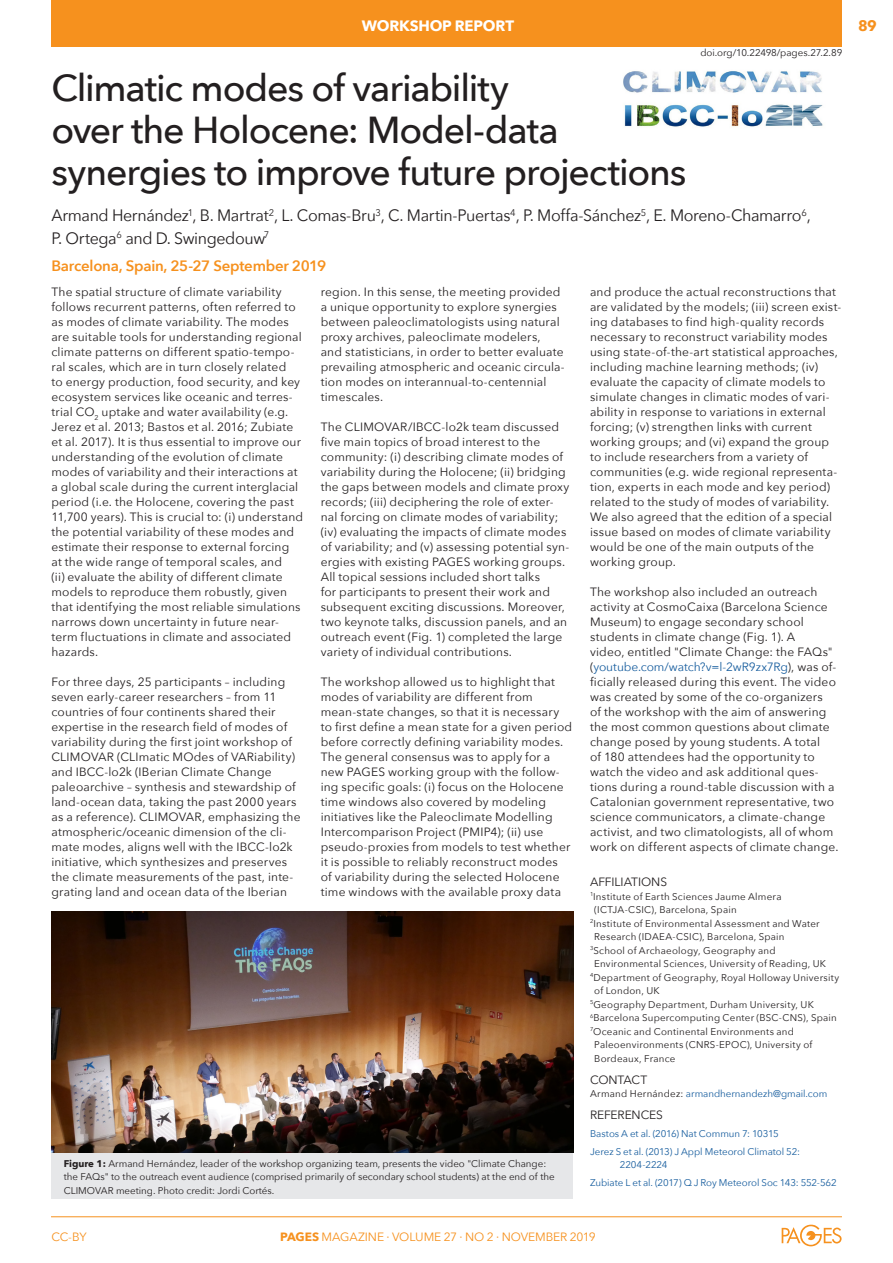
<style>
.page{position:relative;width:893px;height:1263px;background:#fff}
.page>*{position:absolute;margin:0;border:0;box-sizing:border-box;transform-origin:0 0}
.ARTICLE-Title{font:500 37.5px/42px "Avenir Next";letter-spacing:-.03em;color:#231f20}
.ARTICLE-Authors{font:16.5px/22.5px "Avenir Next";letter-spacing:-.025em;color:#231f20}
.ARTICLE-PlaceDate{font:600 15px "Avenir Next";letter-spacing:-.015em;color:#f6911e}
.t1{font:700 15px "Avenir Next";letter-spacing:-.015em;color:#fff}
.t2{font:700 15px "Avenir Next";color:#f6911e}
._3col-text{font:12px/15px "Avenir Next";letter-spacing:.015em;color:#231f20}
.t3{font:12px "Avenir Next";letter-spacing:-.01em;color:#f6911e}
.ARTICLE-INFO-Title{font:12px "Avenir Next";letter-spacing:-.005em;color:#231f20}
.ARTICLE-INFO-Authors{font:9.75px/13.5px "Avenir Next";letter-spacing:.02em;color:#231f20}
.ARTICLE-Figure_Capti{font:9.75px/13.5px "Avenir Next";color:#231f20}
.ARTICLE-INFO-Referen{font:9.75px/13.5px "Avenir Next";letter-spacing:-.005em;color:#175d9e}
.ARTICLE-INFO-General{font:9.75px "Avenir Next";color:#175d9e}
.DOI{font:9.75px "Avenir Next";letter-spacing:-.005em;color:#231f20}
.s1{font-weight:700}
.s2{color:#175d9e}
.s3{color:#231f20}
</style>
<div class="page">
<hr style="left:51px;top:1216px;width:791px;height:1px;background:#f6911e">
<svg style="left:782px;top:1225px;width:60px;height:21px"></svg>
<div style="left:51px;top:0;width:791px;height:46px;background:#f6911e"></div>
<img style="left:623px;top:71px;width:200px;height:56px">
<div style="left:51px;top:1153px;width:522px;height:46px;background:#e6e7e9"></div>
<img style="left:51px;top:911px;width:522px;height:242px">
<p class="t1" style="left:362px;top:12px;width:154px">WORKSHOP REPORT</p>
<p class="t2" style="left:858px;top:12px;width:20px">89</p>
<p class="DOI" style="left:700px;top:45px;width:143px">doi.org/10.22498/pages.27.2.89</p>
<p class="ARTICLE-Title" style="left:51px;top:66px;width:637px">Climatic modes of variability<br>over the Holocene: Model-data synergies to improve future projections</p>
<p class="ARTICLE-Authors" style="left:51px;top:204px;width:761px">Armand Hernández<sup>1</sup>, B. Martrat<sup>2</sup>, L. Comas-Bru<sup>3</sup>, C. Martin-Puertas<sup>4</sup>, P. Moffa-Sánchez<sup>5</sup>, E. Moreno-Chamarro<sup>6</sup>,<br>P. Ortega<sup>6</sup> and D. Swingedouw<sup>7</sup></p>
<p class="ARTICLE-PlaceDate" style="left:51px;top:253px;width:276px">Barcelona, Spain, 25-27 September 2019</p>
<p class="_3col-text" style="left:51px;top:284px;width:253px">The spatial structure of climate variability follows recurrent patterns, often referred to as modes of climate variability. The modes are suitable tools for understanding regional climate patterns on different spatio-tempo&shy;ral scales, which are in turn closely related<br>to energy production, food security, and key ecosystem services like oceanic and terres&shy;trial CO<sub>2</sub> uptake and water availability (e.g.<br>Jerez et al. 2013; Bastos et al. 2016; Zubiate et al. 2017). It is thus essential to improve our understanding of the evolution of climate modes of variability and their interactions at a global scale during the current interglacial period (i.e. the Holocene, covering the past 11,700 years). This is crucial to: (i) understand the potential variability of these modes and estimate their response to external forcing<br>at the wide range of temporal scales, and<br>(ii) evaluate the ability of different climate models to reproduce them robustly, given that identifying the most reliable simulations narrows down uncertainty in future near&shy;term fluctuations in climate and associated hazards.</p>
<p class="_3col-text" style="left:51px;top:674px;width:251px">For three days, 25 participants – including seven early-career researchers – from 11 countries of four continents shared their expertise in the research field of modes of variability during the first joint workshop of CLIMOVAR (CLImatic MOdes of VARiability) and IBCC-lo2k (IBerian Climate Change paleoarchive – synthesis and stewardship of land-ocean data, taking the past 2000 years as a reference). CLIMOVAR, emphasizing the atmospheric/oceanic dimension of the cli&shy;mate modes, aligns well with the IBCC-lo2k initiative, which synthesizes and preserves the climate measurements of the past, inte&shy;grating land and ocean data of the Iberian</p>
<p class="_3col-text" style="left:321px;top:284px;width:246px">region. In this sense, the meeting provided a unique opportunity to explore synergies between paleoclimatologists using natural proxy archives, paleoclimate modelers, and statisticians, in order to better evaluate prevailing atmospheric and oceanic circula&shy;tion modes on interannual-to-centennial timescales.</p>
<p class="_3col-text" style="left:321px;top:419px;width:250px">The CLIMOVAR/IBCC-lo2k team discussed five main topics of broad interest to the community: (i) describing climate modes of variability during the Holocene; (ii) bridging the gaps between models and climate proxy records; (iii) deciphering the role of exter&shy;nal forcing on climate modes of variability; (iv) evaluating the impacts of climate modes of variability; and (v) assessing potential syn&shy;ergies with existing PAGES working groups.<br>All topical sessions included short talks<br>for participants to present their work and subsequent exciting discussions. Moreover, two keynote talks, discussion panels, and an outreach event (Fig. 1) completed the large variety of individual contributions.</p>
<p class="_3col-text" style="left:321px;top:674px;width:253px">The workshop allowed us to highlight that modes of variability are different from mean-state changes, so that it is necessary to first define a mean state for a given period before correctly defining variability modes.<br>The general consensus was to apply for a new PAGES working group with the follow&shy;ing specific goals: (i) focus on the Holocene time windows also covered by modeling initiatives like the Paleoclimate Modelling Intercomparison Project (PMIP4); (ii) use pseudo-proxies from models to test whether it is possible to reliably reconstruct modes<br>of variability during the selected Holocene time windows with the available proxy data</p>
<p class="ARTICLE-Figure_Capti" style="left:64px;top:1156px;width:492px"><span class="s1">Figure 1:</span> Armand Hernández, leader of the workshop organizing team, presents the video "Climate Change: the FAQs" to the outreach event audience (comprised primarily of secondary school students) at the end of the<br>CLIMOVAR meeting. Photo credit: Jordi Cortés.</p>
<p class="_3col-text" style="left:590px;top:284px;width:253px">and produce the actual reconstructions that are validated by the models; (iii) screen exist&shy;ing databases to find high-quality records necessary to reconstruct variability modes using state-of-the-art statistical approaches, including machine learning methods; (iv) evaluate the capacity of climate models to simulate changes in climatic modes of vari&shy;ability in response to variations in external forcing; (v) strengthen links with current working groups; and (vi) expand the group to include researchers from a variety of communities (e.g. wide regional representa&shy;tion, experts in each mode and key period) related to the study of modes of variability.<br>We also agreed that the edition of a special issue based on modes of climate variability would be one of the main outputs of the working group.</p>
<p class="_3col-text" style="left:590px;top:584px;width:250px">The workshop also included an outreach activity at CosmoCaixa (Barcelona Science Museum) to engage secondary school students in climate change (Fig. 1). A<br>video, entitled "Climate Change: the FAQs" (<span class="s2">youtube.com/watch?v=l-2wR9zx7Rg</span>), was of&shy;ficially released during this event. The video was created by some of the co-organizers<br>of the workshop with the aim of answering the most common questions about climate change posed by young students. A total<br>of 180 attendees had the opportunity to watch the video and ask additional ques&shy;tions during a round-table discussion with a Catalonian government representative, two science communicators, a climate-change activist, and two climatologists, all of whom work on different aspects of climate change.</p>
<p class="ARTICLE-INFO-Title" style="left:590px;top:872px;width:79px">AFFILIATIONS</p>
<p class="ARTICLE-INFO-Authors" style="left:594px;top:889px;width:189px;text-indent:-4px"><sup>1</sup>Institute of Earth Sciences Jaume Almera (ICTJA-CSIC), Barcelona, Spain</p>
<p class="ARTICLE-INFO-Authors" style="left:594px;top:916px;width:227px;text-indent:-4px"><sup>2</sup>Institute of Environmental Assessment and Water<br>Research (IDAEA-CSIC), Barcelona, Spain</p>
<p class="ARTICLE-INFO-Authors" style="left:594px;top:943px;width:233px;text-indent:-4px"><sup>3</sup>School of Archaeology, Geography and<br>Environmental Sciences, University of Reading, UK</p>
<p class="ARTICLE-INFO-Authors" style="left:594px;top:970px;width:247px;text-indent:-4px"><sup>4</sup>Department of Geography, Royal Holloway University of London, UK</p>
<p class="ARTICLE-INFO-Authors" style="left:590px;top:997px;width:225px"><sup>5</sup>Geography Department, Durham University, UK</p>
<p class="ARTICLE-INFO-Authors" style="left:590px;top:1010px;width:248px"><sup>6</sup>Barcelona Supercomputing Center (BSC-CNS), Spain</p>
<p class="ARTICLE-INFO-Authors" style="left:594px;top:1024px;width:220px;text-indent:-4px"><sup>7</sup>Oceanic and Continental Environments and<br>Paleoenvironments (CNRS-EPOC), University of<br>Bordeaux, France</p>
<p class="ARTICLE-INFO-Title" style="left:590px;top:1069px;width:59px">CONTACT</p>
<p class="ARTICLE-INFO-General" style="left:590px;top:1085px;width:239px"><span class="s3">Armand Hernández:</span> armandhernandezh@gmail.com</p>
<p class="ARTICLE-INFO-Title" style="left:590px;top:1105px;width:75px">REFERENCES</p>
<p class="ARTICLE-INFO-Referen" style="left:590px;top:1126px;width:190px">Bastos A et al. (2016) Nat Commun 7: 10315</p>
<p class="ARTICLE-INFO-Referen" style="left:620px;top:1144px;width:182px;text-indent:-30px">Jerez S et al. (2013) J Appl Meteorol Climatol 52:<br>2204-2224</p>
<p class="ARTICLE-INFO-Referen" style="left:590px;top:1175px;width:248px">Zubiate L et al. (2017) Q J Roy Meteorol Soc 143: 552-562</p>
<p class="t3" style="left:51px;top:1227px;width:37px">CC-BY</p>
<p class="t3" style="left:280px;top:1227px;width:240px"><span class="s1">PAGES</span> MAGAZINE ∙ VOLUME 27 ∙ NO 2 ∙ Novem</p>
<p class="t3" style="left:546px;top:1227px;width:52px">ber 2019</p>
</div>
